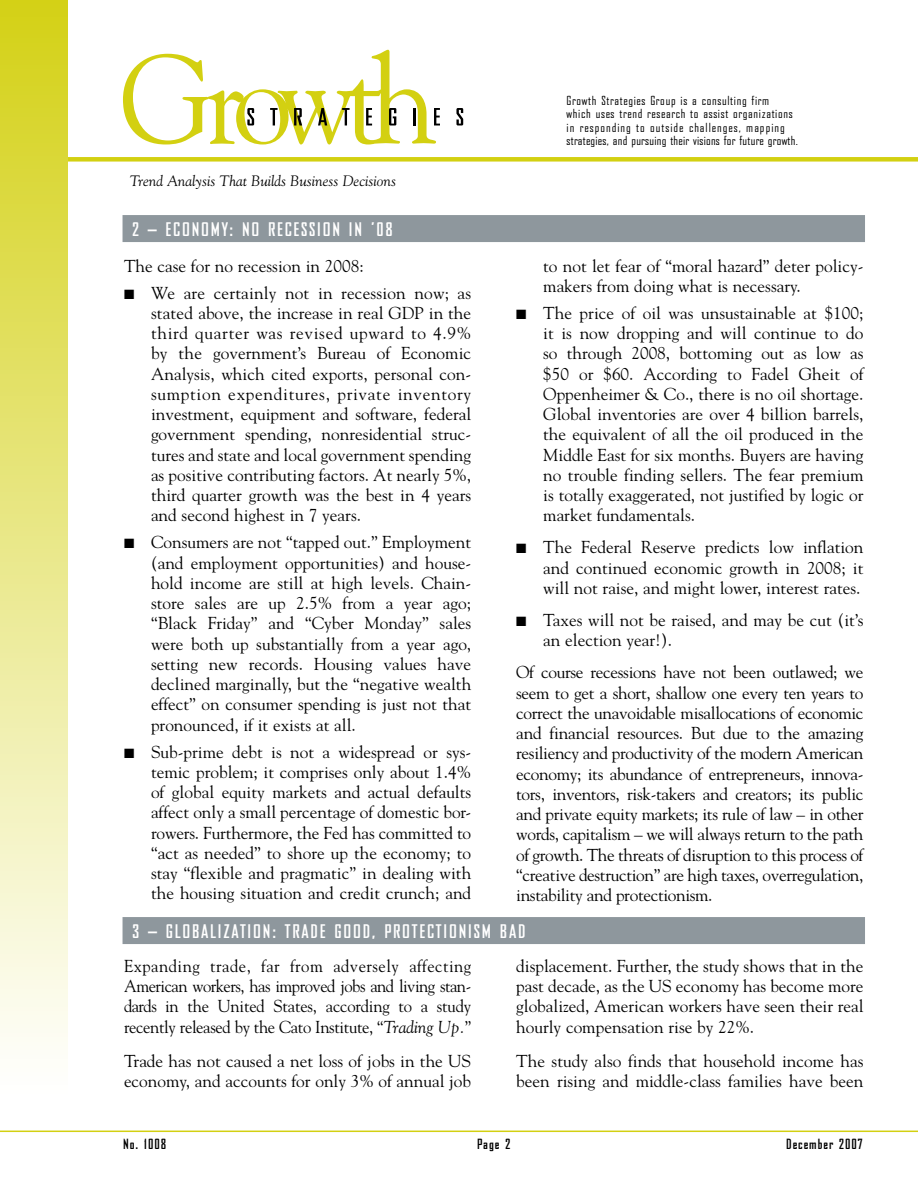
<style>
.page{position:relative;width:918px;height:1188px;background:#fff}
.page>*{position:absolute;margin:0;border:0;box-sizing:border-box;transform-origin:0 0}
.t1{font:700 18px "Bureau Agency";letter-spacing:.1em;color:#fff}
.t2{font:17.25px/20.2px "Goudy";color:#000;text-align:justify}
.t3{font:17.25px/20.2px "Goudy";color:#000;text-align:justify;scale:.96 1}
.t4{font:italic 15px "Goudy";color:#000}
.t5{font:700 13.5px "Bureau Agency";letter-spacing:.075em;color:#000}
.t6{font:13.5px "Zapf Dingbats ITC";color:#000}
.t7{font:12px/13.5px "Bureau Agency";letter-spacing:.06em;color:#000}
.s1{font-style:italic}
</style>
<div class="page">
<div style="left:0;top:157px;width:918px;height:5px;background:#d3d011"></div>
<div style="left:0;top:0;width:68px;height:1097px;background:linear-gradient(to bottom,#d4d115,#fff)"></div>
<svg style="left:123px;top:50px;width:317px;height:95px"></svg>
<svg style="left:456px;top:108px;width:7px;height:17px"></svg>
<hr style="left:0;top:1131px;width:918px;height:1px;background:#d3d011">
<div style="left:123px;top:917px;width:742px;height:27px;background:#8e979d"></div>
<div style="left:123px;top:215px;width:742px;height:27px;background:#8e979d"></div>
<p class="t4" style="left:130px;top:172px;width:268px">Trend Analysis That Builds Business Decisions</p>
<p class="t1" style="left:133px;top:219px;width:262px">2 – ECONOMY: NO RECESSION IN ’08</p>
<p class="t2" style="left:151px;top:252px;width:322px;line-height:27px;text-indent:-27px">The case for no recession in 2008:<br>We are certainly not in recession now; as</p>
<p class="t2" style="left:151px;top:302px;width:322px">stated above, the increase in real GDP in the third quarter was revised upward to 4.9% by the government’s Bureau of Economic Analysis, which cited exports, personal con&shy;sumption expenditures, private inventory investment, equipment and software, federal government spending, nonresidential struc&shy;tures and state and local government spending as positive contributing factors. At nearly 5%, third quarter growth was the best in 4 years and second highest in 7 years.</p>
<p class="t2" style="left:151px;top:532px;width:322px">Consumers are not “tapped out.” Employment (and employment opportunities) and house&shy;hold income are still at high levels. Chain&shy;store sales are up 2.5% from a year ago; “Black Friday” and “Cyber Monday” sales were both up substantially from a year ago, setting new records. Housing values have declined marginally, but the “negative wealth effect” on consumer spending is just not that pronounced, if it exists at all.</p>
<p class="t2" style="left:151px;top:741px;width:322px">Sub-prime debt is not a widespread or sys&shy;temic problem; it comprises only about 1.4% of global equity markets and actual defaults affect only a small percentage of domestic bor&shy;rowers. Furthermore, the Fed has committed to “act as needed” to shore up the economy; to stay “flexible and pragmatic” in dealing with the housing situation and credit crunch; and</p>
<p class="t6" style="left:124px;top:288px;width:12px">■</p>
<p class="t6" style="left:124px;top:537px;width:12px">■</p>
<p class="t6" style="left:124px;top:747px;width:12px">■</p>
<p class="t7" style="left:567px;top:94px;width:233px">Growth Strategies Group is a consulting firm<br>which uses trend research to assist organizations in responding to outside challenges, mapping strategies, and pursuing their visions for future growth.</p>
<p class="t2" style="left:543px;top:255px;width:322px">to not let fear of “moral hazard” deter policy&shy;makers from doing what is necessary.</p>
<p class="t2" style="left:543px;top:302px;width:322px">The price of oil was unsustainable at $100; it is now dropping and will continue to do so through 2008, bottoming out as low as $50 or $60. According to Fadel Gheit of Oppenheimer &amp; Co., there is no oil shortage.<br>Global inventories are over 4 billion barrels, the equivalent of all the oil produced in the Middle East for six months. Buyers are having no trouble finding sellers. The fear premium is totally exaggerated, not justified by logic or market fundamentals.</p>
<p class="t2" style="left:543px;top:537px;width:322px">The Federal Reserve predicts low inflation and continued economic growth in 2008; it will not raise, and might lower, interest rates.</p>
<p class="t2" style="left:543px;top:609px;width:322px">Taxes will not be raised, and may be cut (it’s an election year!).</p>
<p class="t2" style="left:516px;top:662px;width:349px">Of course recessions have not been outlawed; we seem to get a short, shallow one every ten years to correct the unavoidable misallocations of economic and financial resources. But due to the amazing resiliency and productivity of the modern American economy; its abundance of entrepreneurs, innova&shy;tors, inventors, risk-takers and creators; its public and private equity markets; its rule of law – in other words, capitalism – we will always return to the path of growth. The threats of disruption to this process of “creative destruction” are high taxes, overregulation, instability and protectionism.</p>
<p class="t6" style="left:516px;top:308px;width:12px">■</p>
<p class="t6" style="left:516px;top:542px;width:12px">■</p>
<p class="t6" style="left:516px;top:615px;width:12px">■</p>
<p class="t1" style="left:133px;top:921px;width:394px">3 – GLOBALIZATION: TR ADE GOOD, PROTECTIONISM BAD</p>
<p class="t3" style="left:124px;top:955px;width:363px">Expanding trade, far from adversely affecting American workers, has improved jobs and living stan&shy;dards in the United States, according to a study recently released by the Cato Institute, “<span class="s1">Trading Up.</span>”</p>
<p class="t2" style="left:124px;top:1050px;width:349px">Trade has not caused a net loss of jobs in the US economy, and accounts for only 3% of annual job</p>
<p class="t2" style="left:516px;top:955px;width:349px">displacement. Further, the study shows that in the past decade, as the US economy has become more globalized, American workers have seen their real hourly compensation rise by 22%.</p>
<p class="t2" style="left:516px;top:1050px;width:349px">The study also finds that household income has been rising and middle-class families have been</p>
<p class="t5" style="left:123px;top:1137px;width:45px">No. 1008</p>
<p class="t5" style="left:477px;top:1137px;width:34px">Page 2</p>
<p class="t5" style="left:786px;top:1137px;width:78px">December 2007</p>
</div>
